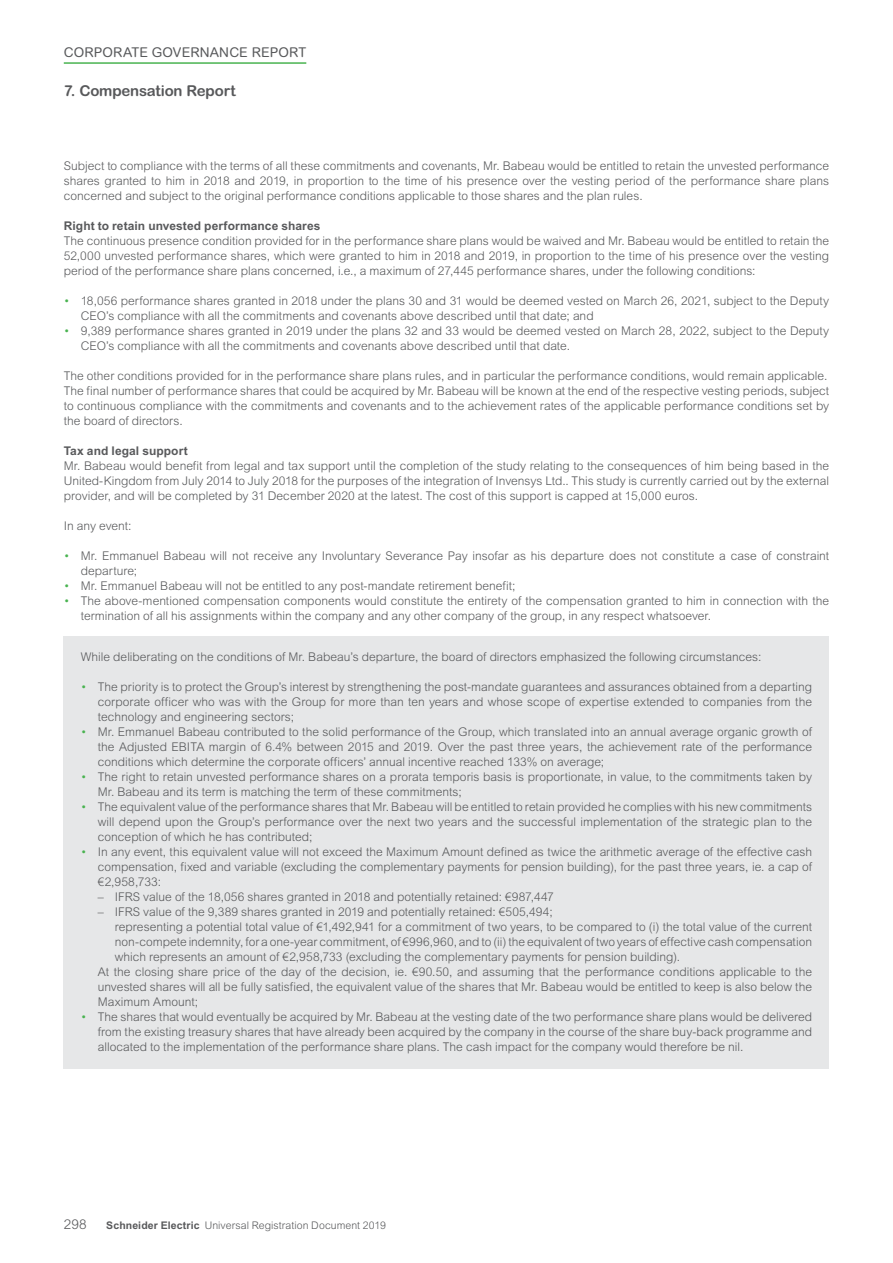
<style>
.page{position:relative;width:893px;height:1263px;background:#fff}
.page>*{position:absolute;margin:0;border:0;box-sizing:border-box;transform-origin:0 0}
.t1{font:700 15px "Arial Rounded MT Pro";letter-spacing:-.015em;color:#58595b}
.t2{font:13.5px "Arial Rounded MT Pro";letter-spacing:.01em;color:#58595b}
.t3{font:300 13.5px "Arial MT Pro";color:#58595b}
.t4{font:300 12px/15px "Arial MT Pro";color:#58595b;text-align:justify}
.t5{font:700 12px "Arial MT Pro";letter-spacing:.005em;color:#58595b}
.t6{font:300 10.5px "Arial MT Pro";letter-spacing:.005em;color:#58595b}
.s1{color:#49b350}
.s2{font-weight:700}
</style>
<div class="page">
<hr style="left:64px;top:62px;width:242px;height:2px;background:#49b350">
<div style="left:64px;top:636px;width:765px;height:432px;background:#e6e7e8"></div>
<p class="t2" style="left:64px;top:48px;width:244px">CORPORATE GOVERNANCE REPORT</p>
<p class="t1" style="left:64px;top:85px;width:173px">7. Compensation Report</p>
<p class="t4" style="left:64px;top:160px;width:767px">Subject to compliance with the terms of all these commitments and covenants, Mr. Babeau would be entitled to retain the unvested performance shares granted to him in 2018 and 2019, in proportion to the time of his presence over the vesting period of the performance share plans concerned and subject to the original performance conditions applicable to those shares and the plan rules.</p>
<p class="t5" style="left:64px;top:222px;width:258px">Right to retain unvested performance shares</p>
<p class="t4" style="left:64px;top:235px;width:767px">The continuous presence condition provided for in the performance share plans would be waived and Mr. Babeau would be entitled to retain the 52,000 unvested performance shares, which were granted to him in 2018 and 2019, in proportion to the time of his presence over the vesting period of the performance share plans concerned, i.e., a maximum of 27,445 performance shares, under the following conditions:</p>
<p class="t4" style="left:81px;top:295px;width:750px;text-indent:-17px"><span class="s1">•</span> 18,056 performance shares granted in 2018 under the plans 30 and 31 would be deemed vested on March 26, 2021, subject to the Deputy<br>CEO’s compliance with all the commitments and covenants above described until that date; and</p>
<p class="t4" style="left:81px;top:325px;width:750px;text-indent:-17px"><span class="s1">•</span> 9,389 performance shares granted in 2019 under the plans 32 and 33 would be deemed vested on March 28, 2022, subject to the Deputy<br>CEO’s compliance with all the commitments and covenants above described until that date.</p>
<p class="t4" style="left:64px;top:370px;width:767px;text-align:left">The other conditions provided for in the performance share plans rules, and in particular the performance conditions, would remain applicable.<br>The final number of performance shares that could be acquired by Mr. Babeau will be known at the end of the respective vesting periods, subject to continuous compliance with the commitments and covenants and to the achievement rates of the applicable performance conditions set by the board of directors.</p>
<p class="t5" style="left:64px;top:447px;width:126px">Tax and legal support</p>
<p class="t4" style="left:64px;top:460px;width:767px">Mr. Babeau would benefit from legal and tax support until the completion of the study relating to the consequences of him being based in the United-Kingdom from July 2014 to July 2018 for the purposes of the integration of Invensys Ltd.. This study is currently carried out by the external provider, and will be completed by 31 December 2020 at the latest. The cost of this support is capped at 15,000 euros.</p>
<p class="t4" style="left:64px;top:520px;width:69px">In any event:</p>
<p class="t4" style="left:81px;top:550px;width:750px;text-indent:-17px"><span class="s1">•</span> Mr. Emmanuel Babeau will not receive any Involuntary Severance Pay insofar as his departure does not constitute a case of constraint departure;</p>
<p class="t4" style="left:64px;top:580px;width:453px"><span class="s1">•</span> Mr. Emmanuel Babeau will not be entitled to any post-mandate retirement benefit;</p>
<p class="t4" style="left:81px;top:595px;width:750px;text-indent:-17px"><span class="s1">•</span> The above-mentioned compensation components would constitute the entirety of the compensation granted to him in connection with the termination of all his assignments within the company and any other company of the group, in any respect whatsoever.</p>
<p class="t4" style="left:81px;top:651px;width:682px">While deliberating on the conditions of Mr. Babeau’s departure, the board of directors emphasized the following circumstances:</p>
<p class="t4" style="left:98px;top:681px;width:716px;text-indent:-17px"><span class="s1">•</span> The priority is to protect the Group’s interest by strengthening the post-mandate guarantees and assurances obtained from a departing corporate officer who was with the Group for more than ten years and whose scope of expertise extended to companies from the technology and engineering sectors;</p>
<p class="t4" style="left:98px;top:726px;width:716px;text-indent:-17px"><span class="s1">•</span> Mr. Emmanuel Babeau contributed to the solid performance of the Group, which translated into an annual average organic growth of the Adjusted EBITA margin of 6.4% between 2015 and 2019. Over the past three years, the achievement rate of the performance conditions which determine the corporate officers’ annual incentive reached 133% on average;</p>
<p class="t4" style="left:98px;top:771px;width:716px;text-indent:-17px"><span class="s1">•</span> The right to retain unvested performance shares on a prorata temporis basis is proportionate, in value, to the commitments taken by<br>Mr. Babeau and its term is matching the term of these commitments;</p>
<p class="t4" style="left:98px;top:801px;width:716px;text-indent:-17px"><span class="s1">•</span> The equivalent value of the performance shares that Mr. Babeau will be entitled to retain provided he complies with his new commitments will depend upon the Group’s performance over the next two years and the successful implementation of the strategic plan to the conception of which he has contributed;</p>
<p class="t4" style="left:98px;top:846px;width:716px;text-indent:-17px"><span class="s1">•</span> In any event, this equivalent value will not exceed the Maximum Amount defined as twice the arithmetic average of the effective cash compensation, fixed and variable (excluding the complementary payments for pension building), for the past three years, ie. a cap of €2,958,733:</p>
<p class="t4" style="left:98px;top:891px;width:458px">– IFRS value of the 18,056 shares granted in 2018 and potentially retained: €987,447</p>
<p class="t4" style="left:98px;top:906px;width:456px">– IFRS value of the 9,389 shares granted in 2019 and potentially retained: €505,494;</p>
<p class="t4" style="left:115px;top:921px;width:699px">representing a potential total value of €1,492,941 for a commitment of two years, to be compared to (i) the total value of the current</p>
<p class="t4" style="left:115px;top:936px;width:699px">non-compete indemnity, for a one-year commitment, of €996,960, and to (ii) the equivalent of two years of effective cash compensation</p>
<p class="t4" style="left:115px;top:951px;width:567px">which represents an amount of €2,958,733 (excluding the complementary payments for pension building).</p>
<p class="t4" style="left:98px;top:966px;width:716px">At the closing share price of the day of the decision, ie. €90.50, and assuming that the performance conditions applicable to the</p>
<p class="t4" style="left:98px;top:981px;width:716px">unvested shares will all be fully satisfied, the equivalent value of the shares that Mr. Babeau would be entitled to keep is also below the</p>
<p class="t4" style="left:98px;top:996px;width:102px">Maximum Amount;</p>
<p class="t4" style="left:98px;top:1011px;width:716px;text-indent:-17px"><span class="s1">•</span> The shares that would eventually be acquired by Mr. Babeau at the vesting date of the two performance share plans would be delivered from the existing treasury shares that have already been acquired by the company in the course of the share buy-back programme and allocated to the implementation of the performance share plans. The cash impact for the company would therefore be nil.</p>
<p class="t3" style="left:64px;top:1219px;width:24px">298</p>
<p class="t6" style="left:106px;top:1221px;width:281px"><span class="s2">Schneider Electric</span> Universal Registration Document 2019</p>
</div>
